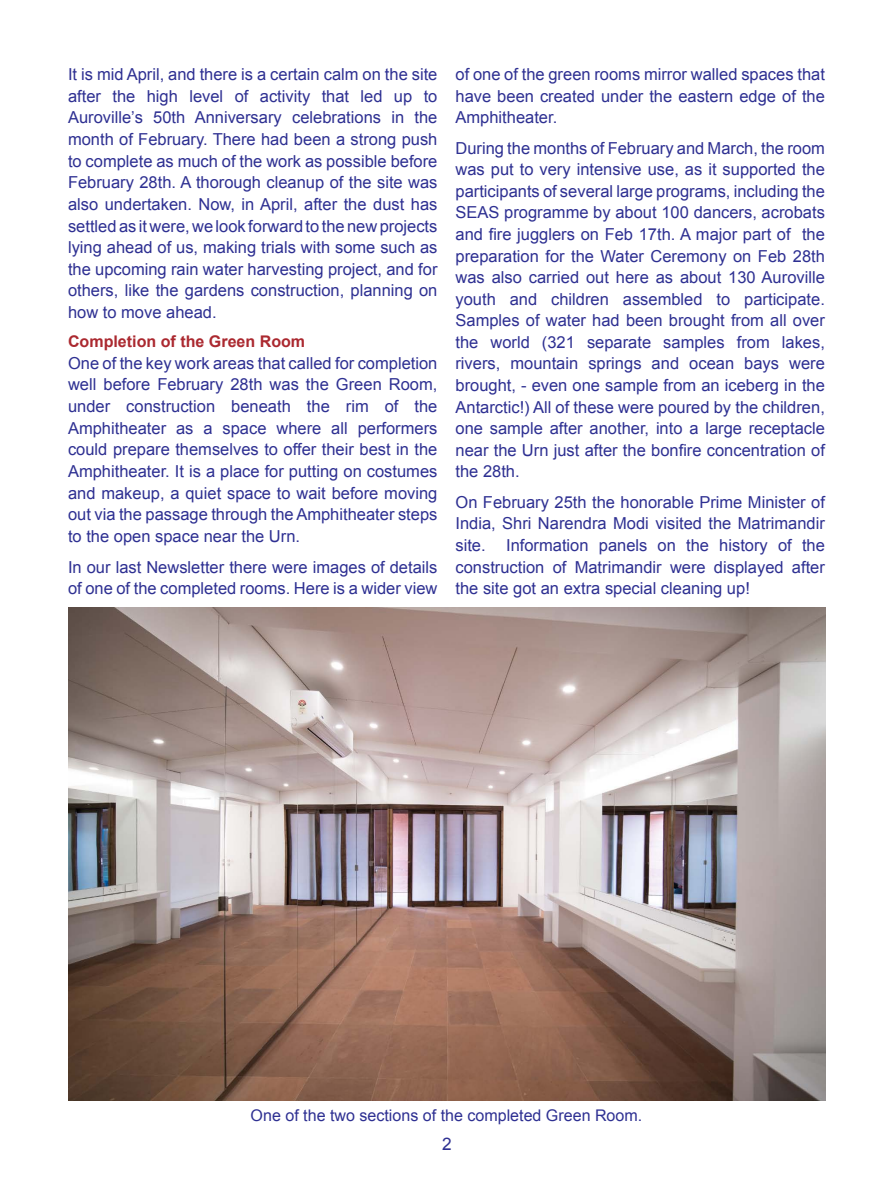
<style>
.page{position:relative;width:893px;height:1191px;background:#fff}
.page>*{position:absolute;margin:0;border:0;box-sizing:border-box;transform-origin:0 0}
.t1{font:17.25px "Arial";color:#2e3092}
.t2{font:16.5px/21.6px "Arial";color:#2e3092;text-align:justify}
.t3{font:16.05px "Arial";color:#2e3092}
.t4{font:700 16.05px "Arial";color:#ab2930}
</style>
<div class="page">
<img style="left:68px;top:608px;width:757px;height:492px">
<p class="t2" style="left:68px;top:64px;width:371px">It is mid April, and there is a certain calm on the site after the high level of activity that led up to Auroville’s 50th Anniversary celebrations in the month of February. There had been a strong push to complete as much of the work as possible before February 28th. A thorough cleanup of the site was also undertaken. Now, in April, after the dust has settled as it were, we look forward to the new projects lying ahead of us, making trials with some such as the upcoming rain water harvesting project, and for others, like the gardens construction, planning on how to move ahead.</p>
<p class="t4" style="left:68px;top:330px;width:239px">Completion of the Green Room</p>
<p class="t2" style="left:68px;top:352px;width:371px">One of the key work areas that called for completion well before February 28th was the Green Room, under construction beneath the rim of the Amphitheater as a space where all performers could prepare themselves to offer their best in the Amphitheater. It is a place for putting on costumes and makeup, a quiet space to wait before moving out via the passage through the Amphitheater steps to the open space near the Urn.</p>
<p class="t2" style="left:68px;top:556px;width:371px">In our last Newsletter there were images of details of one of the completed rooms. Here is a wider view</p>
<p class="t2" style="left:455px;top:64px;width:371px">of one of the green rooms mirror walled spaces that have been created under the eastern edge of the Amphitheater.</p>
<p class="t2" style="left:455px;top:137px;width:371px">During the months of February and March, the room was put to very intensive use, as it supported the participants of several large programs, including the SEAS programme by about 100 dancers, acrobats and fire jugglers on Feb 17th. A major part of the preparation for the Water Ceremony on Feb 28th was also carried out here as about 130 Auroville youth and children assembled to participate.<br>Samples of water had been brought from all over the world (321 separate samples from lakes, rivers, mountain springs and ocean bays were brought, - even one sample from an iceberg in the Antarctic!) All of these were poured by the children, one sample after another, into a large receptacle near the Urn just after the bonfire concentration of the 28th.</p>
<p class="t2" style="left:455px;top:491px;width:371px">On February 25th the honorable Prime Minister of India, Shri Narendra Modi visited the Matrimandir site. Information panels on the history of the construction of Matrimandir were displayed after the site got an extra special cleaning up!</p>
<p class="t3" style="left:251px;top:1105px;width:393px">One of the two sections of the completed Green Room.</p>
<p class="t1" style="left:442px;top:1132px;width:11px">2</p>
</div>
